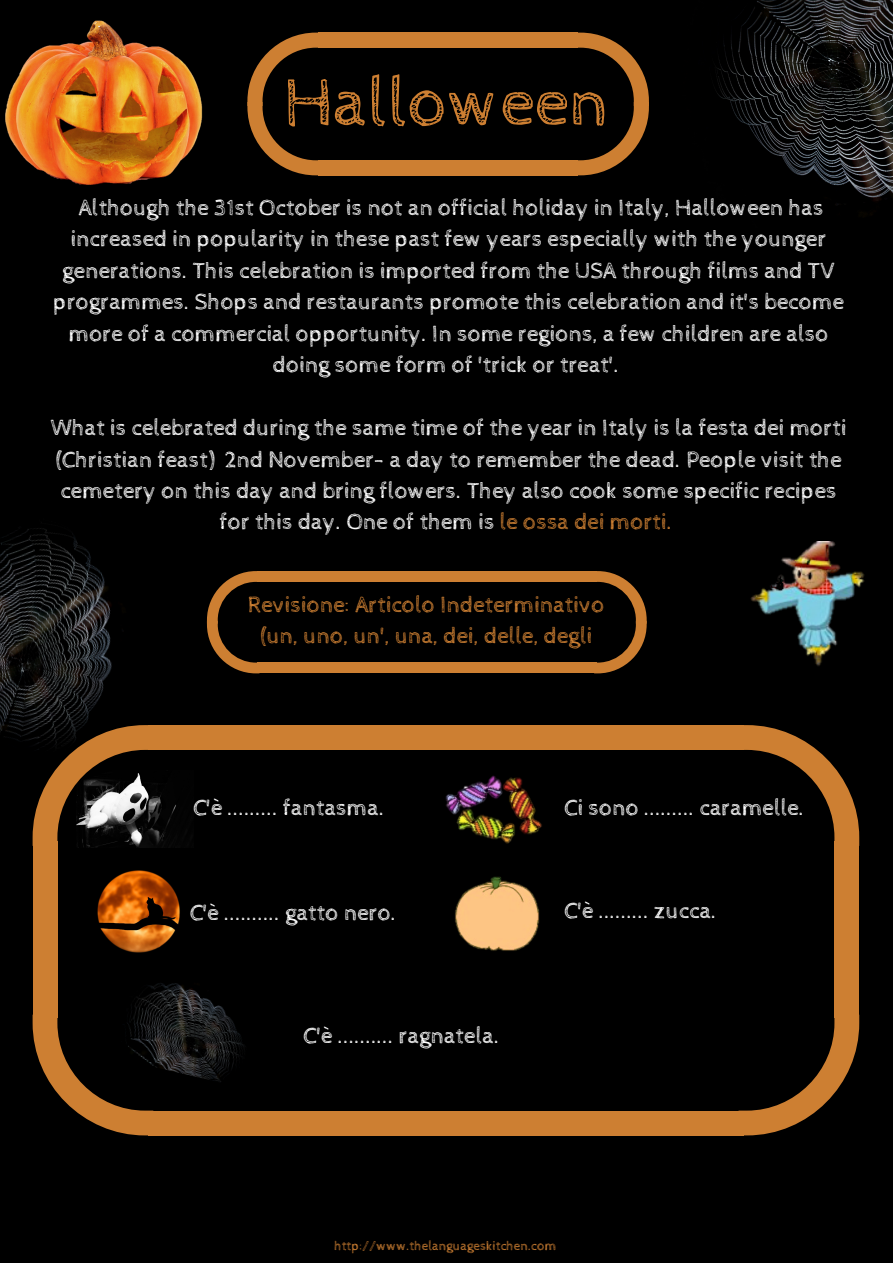
<style>
.page{position:relative;width:893px;height:1263px;background:#fff}
.page>*{position:absolute;margin:0;border:0;box-sizing:border-box;transform-origin:0 0}
.t1{font:69.45px "Cabin Sketch";color:#cd7f32}
.t2{font:23.1px/31.5px "Cabin Sketch";color:#fff;text-align:center}
.t3{font:23.1px/31.5px "Cabin Sketch";color:#cd7f32;text-align:center}
.t4{font:13.2px "Cabin Sketch";color:#cd7f32}
.s1{color:#cd7f32}
</style>
<div class="page">
<div style="left:0;top:0;width:892px;height:1262px;background:#000"></div>
<div style="left:318px;top:33px;width:259px;height:15px;background:#cd7f32"></div>
<div style="left:318px;top:160px;width:259px;height:15px;background:#cd7f32"></div>
<svg style="left:247px;top:33px;width:71px;height:142px"></svg>
<svg style="left:577px;top:33px;width:72px;height:142px"></svg>
<img style="left:717px;top:0;width:175px;height:215px">
<img style="left:78px;top:802px;width:98px;height:46px">
<img style="left:0;top:528px;width:161px;height:274px">
<svg style="left:33px;top:725px;width:120px;height:121px"></svg>
<svg style="left:743px;top:725px;width:116px;height:116px"></svg>
<div style="left:148px;top:725px;width:595px;height:25px;background:#cd7f32"></div>
<div style="left:33px;top:841px;width:24px;height:176px;background:#cd7f32"></div>
<div style="left:148px;top:1110px;width:595px;height:25px;background:#cd7f32"></div>
<svg style="left:33px;top:1015px;width:120px;height:120px"></svg>
<div style="left:834px;top:841px;width:25px;height:176px;background:#cd7f32"></div>
<svg style="left:738px;top:1017px;width:121px;height:118px"></svg>
<img style="left:114px;top:983px;width:130px;height:108px">
<img style="left:97px;top:870px;width:83px;height:83px">
<div style="left:257px;top:571px;width:339px;height:11px;background:#cd7f32"></div>
<div style="left:257px;top:663px;width:339px;height:10px;background:#cd7f32"></div>
<svg style="left:207px;top:571px;width:52px;height:102px"></svg>
<svg style="left:594px;top:571px;width:52px;height:102px"></svg>
<img style="left:445px;top:775px;width:97px;height:69px">
<img style="left:455px;top:876px;width:85px;height:75px">
<img style="left:750px;top:542px;width:115px;height:124px">
<img style="left:5px;top:20px;width:198px;height:165px">
<h1 class="t1" style="left:284px;top:64px;width:327px">Halloween</h1>
<p class="t2" style="left:53px;top:192px;width:792px">Although the 31st October is not an official holiday in Italy, Halloween has increased in popularity in these past few years especially with the younger generations. This celebration is imported from the USA through films and TV programmes. Shops and restaurants promote this celebration and it's become more of a commercial opportunity. In some regions, a few children are also doing some form of 'trick or treat'.</p>
<p class="t2" style="left:51px;top:413px;width:797px">What is celebrated during the same time of the year in Italy is la festa dei morti (Christian feast) 2nd November- a day to remember the dead. People visit the cemetery on this day and bring flowers. They also cook some specific recipes for this day. One of them is <span class="s1">le ossa dei morti.</span></p>
<p class="t3" style="left:248px;top:589px;width:358px">Revisione: Articolo Indeterminativo (un, uno, un', una, dei, delle, degli</p>
<p class="t2" style="left:193px;top:793px;width:193px">C'è ......... fantasma.</p>
<p class="t2" style="left:190px;top:897px;width:208px">C'è .......... gatto nero.</p>
<p class="t2" style="left:303px;top:1021px;width:197px">C'è .......... ragnatela.</p>
<p class="t2" style="left:564px;top:793px;width:241px">Ci sono ......... caramelle.</p>
<p class="t2" style="left:564px;top:896px;width:154px">C'è ......... zucca.</p>
<p class="t4" style="left:334px;top:1238px;width:223px">http://www.thelanguageskitchen.com</p>
</div>
